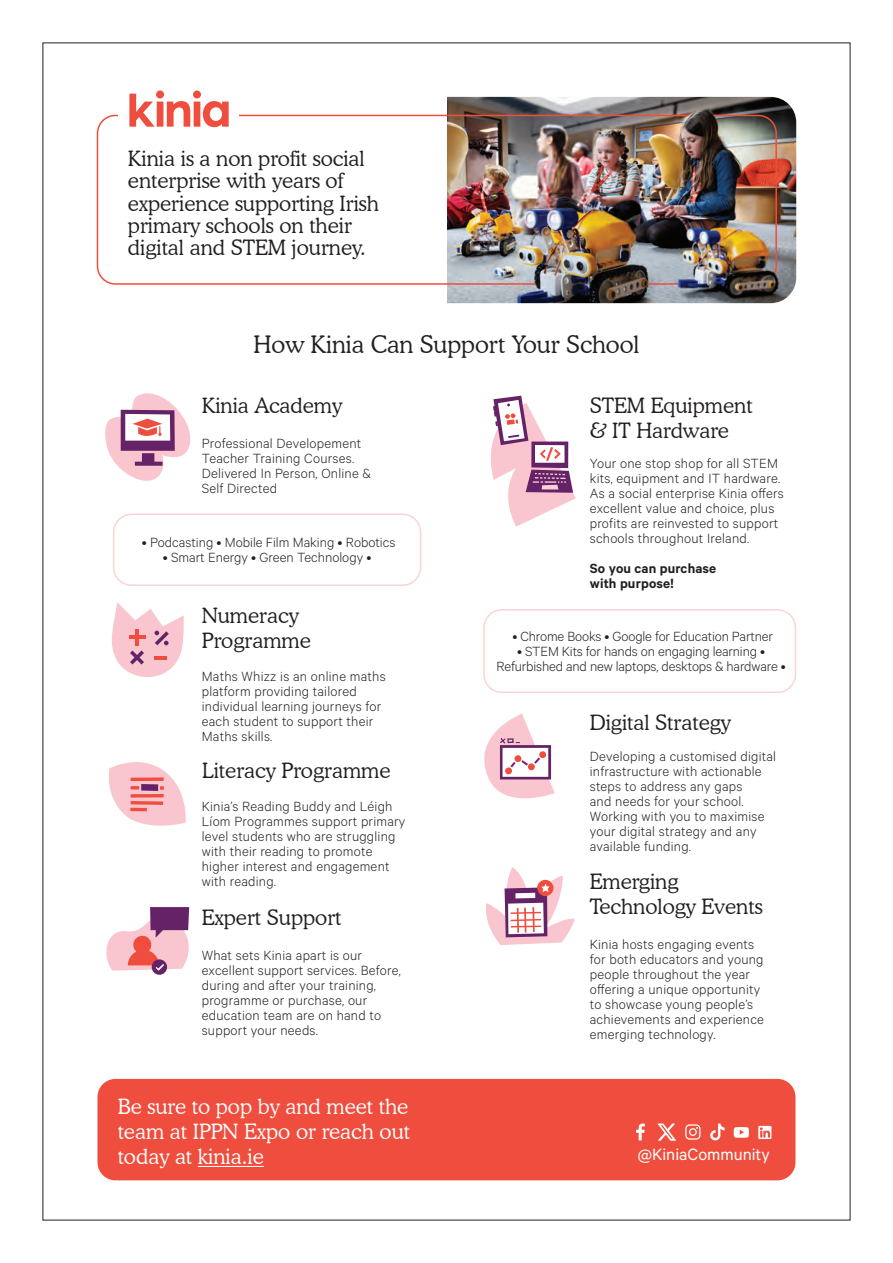
<style>
.page{position:relative;width:893px;height:1263px;background:#fff}
.page>*{position:absolute;margin:0;border:0;box-sizing:border-box;transform-origin:0 0}
.t1{font:300 24px "Cooper BT";color:#231f20}
.t2{font:300 21px/22.2px "Cooper BT";color:#231f20}
.t3{font:300 21px/25.2px "Cooper BT";color:#fff;text-align:justify}
.t4{font:18.45px "Calibre";color:#fff}
.t5{font:300 15px/15px "Calibre";letter-spacing:.015em;color:#231f20}
.t6{font:300 15px/15px "Calibre";letter-spacing:-.01em;color:#231f20;text-align:center}
.t7{font:600 15px/15px "Calibre";letter-spacing:.01em;color:#231f20}
</style>
<div class="page">
<img style="left:447px;top:97px;width:349px;height:206px">
<div style="left:97px;top:1079px;width:698px;height:101px;background:#ef4d3d;border-radius:18px"></div>
<svg style="left:710px;top:1123px;width:15px;height:18px"></svg>
<svg style="left:734px;top:1127px;width:15px;height:11px"></svg>
<svg style="left:636px;top:1123px;width:9px;height:17px"></svg>
<svg style="left:685px;top:1124px;width:15px;height:16px"></svg>
<svg style="left:758px;top:1126px;width:13px;height:13px"></svg>
<svg style="left:657px;top:1123px;width:19px;height:18px"></svg>
<hr style="left:198px;top:1166px;width:66px;height:1px;background:#fff">
<div style="left:113px;top:513px;width:308px;height:73px;border:1px solid #fad4d6;border-radius:18px"></div>
<svg style="left:108px;top:762px;width:78px;height:64px"></svg>
<div style="left:141px;top:784px;width:17px;height:7px;background:#652266"></div>
<svg style="left:131px;top:777px;width:33px;height:4px"></svg>
<svg style="left:105px;top:393px;width:86px;height:88px"></svg>
<svg style="left:112px;top:602px;width:72px;height:75px"></svg>
<svg style="left:152px;top:959px;width:15px;height:16px"></svg>
<svg style="left:106px;top:907px;width:84px;height:64px"></svg>
<svg style="left:484px;top:713px;width:71px;height:86px"></svg>
<svg style="left:486px;top:867px;width:89px;height:78px"></svg>
<div style="left:483px;top:609px;width:313px;height:84px;border:1px solid #fad4d6;border-radius:18px"></div>
<svg style="left:490px;top:396px;width:86px;height:131px"></svg>
<img style="left:96px;top:114px;width:594px;height:171px">
<img style="left:712px;top:114px;width:66px;height:161px">
<hr style="left:648px;top:283px;width:30px;height:2px;background:#ed4f3d">
<div style="left:118px;top:82px;width:121px;height:51px;background:#fff"></div>
<svg style="left:129px;top:91px;width:100px;height:36px"></svg>
<p class="t2" style="left:128px;top:147px;width:252px">Kinia is a non profit social enterprise with years of experience supporting Irish primary schools on their digital and STEM journey.</p>
<p class="t1" style="left:253px;top:330px;width:388px">How Kinia Can Support Your School</p>
<p class="t2" style="left:202px;top:394px;width:142px">Kinia Academy</p>
<p class="t5" style="left:202px;top:435px;width:171px">Professional Developement<br>Teacher Training Courses.<br>Delivered In Person, Online &amp;<br>Self Directed</p>
<p class="t2" style="left:590px;top:393px;width:164px;line-height:25.2px">STEM Equipment &amp; IT Hardware</p>
<p class="t5" style="left:590px;top:456px;width:195px">Your one stop shop for all STEM kits, equipment and IT hardware.<br>As a social enterprise Kinia offers excellent value and choice, plus profits are reinvested to support schools throughout Ireland.</p>
<p class="t7" style="left:590px;top:561px;width:128px">So you can purchase with purpose!</p>
<p class="t5" style="left:142px;top:534px;width:255px">• Podcasting • Mobile Film Making • Robotics</p>
<p class="t5" style="left:163px;top:549px;width:210px">• Smart Energy • Green Technology •</p>
<p class="t2" style="left:202px;top:603px;width:111px;line-height:25.2px">Numeracy<br>Programme</p>
<p class="t5" style="left:202px;top:668px;width:185px">Maths Whizz is an online maths platform providing tailored individual learning journeys for each student to support their<br>Maths skills.</p>
<p class="t2" style="left:202px;top:759px;width:190px">Literacy Programme</p>
<p class="t5" style="left:202px;top:798px;width:205px">Kinia’s Reading Buddy and Léigh<br>Líom Programmes support primary level students who are struggling with their reading to promote higher interest and engagement with reading.</p>
<p class="t2" style="left:202px;top:906px;width:141px">Expert Support</p>
<p class="t5" style="left:202px;top:947px;width:201px">What sets Kinia apart is our excellent support services. Before, during and after your training, programme or purchase, our education team are on hand to support your needs.</p>
<p class="t3" style="left:118px;top:1094px;width:294px">Be sure to pop by and meet the team at IPPN Expo or reach out today at kinia.ie</p>
<p class="t6" style="left:512px;top:628px;width:262px">• Chrome Books • Google for Education Partner</p>
<p class="t6" style="left:496px;top:643px;width:291px">• STEM Kits for hands on engaging learning •<br>Refurbished and new laptops, desktops &amp; hardware •</p>
<p class="t2" style="left:590px;top:711px;width:143px">Digital Strategy</p>
<p class="t5" style="left:590px;top:749px;width:188px">Developing a customised digital infrastructure with actionable steps to address any gaps<br>and needs for your school.<br>Working with you to maximise your digital strategy and any available funding.</p>
<p class="t2" style="left:590px;top:868px;width:174px;line-height:25.2px">Emerging<br>Technology Events</p>
<p class="t5" style="left:590px;top:936px;width:176px">Kinia hosts engaging events for both educators and young people throughout the year offering a unique opportunity to showcase young people’s achievements and experience emerging technology.</p>
<p class="t4" style="left:638px;top:1143px;width:134px">@KiniaCommunity</p>
</div>
